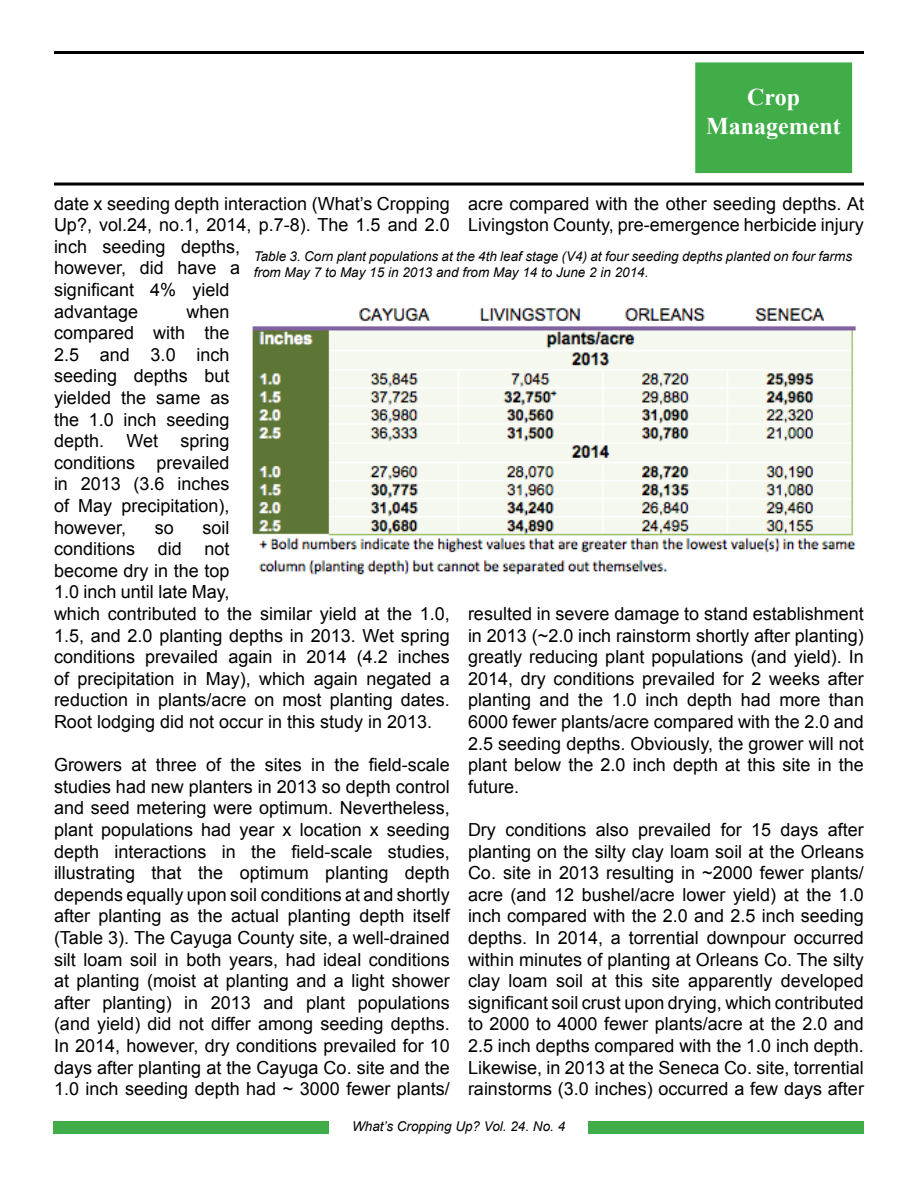
<style>
.page{position:relative;width:918px;height:1188px;background:#fff}
.page>*{position:absolute;margin:0;border:0;box-sizing:border-box;transform-origin:0 0}
.t1{font:700 24px/28.8px "Times New Roman";color:#fff;text-align:center}
.t2{font:18px/21.6px "Arial";color:#000;text-align:justify}
.t3{font:italic 13.5px/16.2px "Arial";color:#000}
</style>
<div class="page">
<div style="left:695px;top:62px;width:157px;height:111px;background:#41ad49;border:2px solid #41ad49"></div>
<hr style="left:54px;top:183px;width:810px;height:3px;background:#000">
<hr style="left:54px;top:51px;width:810px;height:3px;background:#000">
<div style="left:588px;top:1121px;width:276px;height:13px;background:#41ad49"></div>
<div style="left:54px;top:1121px;width:275px;height:13px;background:#41ad49"></div>
<img style="left:252px;top:307px;width:604px;height:268px">
<h1 class="t1" style="left:706px;top:82px;width:136px">Crop<br>Management</h1>
<p class="t2" style="left:54px;top:193px;width:397px;text-align:left">date x seeding depth interaction (What’s Cropping<br>Up?, vol.24, no.1, 2014, p.7-8). The 1.5 and 2.0 inch seeding depths,<br>however, did have a<br>significant 4% yield<br>advantage</p>
<p class="t2" style="left:468px;top:193px;width:398px">acre compared with the other seeding depths. At<br>Livingston County, pre-emergence herbicide injury</p>
<p class="t3" style="left:254px;top:249px;width:600px">Table 3. Corn plant populations at the 4th leaf stage (V4) at four seeding depths planted on four farms from May 7 to May 15 in 2013 and from May 14 to June 2 in 2014.</p>
<p class="t2" style="left:54px;top:301px;width:177px;text-indent:132px">when compared with the 2.5 and 3.0 inch seeding depths but yielded the same as the 1.0 inch seeding depth. Wet spring conditions prevailed in 2013 (3.6 inches of May precipitation), however,</p>
<p class="t2" style="left:155px;top:517px;width:21px">so</p>
<p class="t2" style="left:202px;top:517px;width:28px">soil</p>
<p class="t2" style="left:54px;top:538px;width:83px">conditions</p>
<p class="t2" style="left:158px;top:538px;width:26px">did</p>
<p class="t2" style="left:54px;top:538px;width:397px;text-align:left;text-indent:150px">not<br>become dry in the top<br>1.0 inch until late May,<br>which contributed to the similar yield at the 1.0, 1.5, and 2.0 planting depths in 2013. Wet spring conditions prevailed again in 2014 (4.2 inches of precipitation in May), which again negated a reduction in plants/acre on most planting dates.<br>Root lodging did not occur in this study in 2013.</p>
<p class="t2" style="left:54px;top:754px;width:397px">Growers at three of the sites in the field-scale studies had new planters in 2013 so depth control and seed metering were optimum. Nevertheless, plant populations had year x location x seeding depth interactions in the field-scale studies, illustrating that the optimum planting depth depends equally upon soil conditions at and shortly after planting as the actual planting depth itself (Table 3). The Cayuga County site, a well-drained silt loam soil in both years, had ideal conditions at planting (moist at planting and a light shower after planting) in 2013 and plant populations (and yield) did not differ among seeding depths.<br>In 2014, however, dry conditions prevailed for 10 days after planting at the Cayuga Co. site and the 1.0 inch seeding depth had ~ 3000 fewer plants/</p>
<p class="t2" style="left:468px;top:603px;width:398px">resulted in severe damage to stand establishment in 2013 (~2.0 inch rainstorm shortly after planting) greatly reducing plant populations (and yield). In 2014, dry conditions prevailed for 2 weeks after planting and the 1.0 inch depth had more than 6000 fewer plants/acre compared with the 2.0 and 2.5 seeding depths. Obviously, the grower will not plant below the 2.0 inch depth at this site in the future.</p>
<p class="t2" style="left:468px;top:819px;width:397px">Dry conditions also prevailed for 15 days after planting on the silty clay loam soil at the Orleans Co. site in 2013 resulting in ~2000 fewer plants/ acre (and 12 bushel/acre lower yield) at the 1.0 inch compared with the 2.0 and 2.5 inch seeding depths. In 2014, a torrential downpour occurred within minutes of planting at Orleans Co. The silty clay loam soil at this site apparently developed significant soil crust upon drying, which contributed to 2000 to 4000 fewer plants/acre at the 2.0 and 2.5 inch depths compared with the 1.0 inch depth.<br>Likewise, in 2013 at the Seneca Co. site, torrential rainstorms (3.0 inches) occurred a few days after</p>
<p class="t3" style="left:352px;top:1118px;width:215px">What’s Cropping Up? Vol. 24. No. 4</p>
</div>
